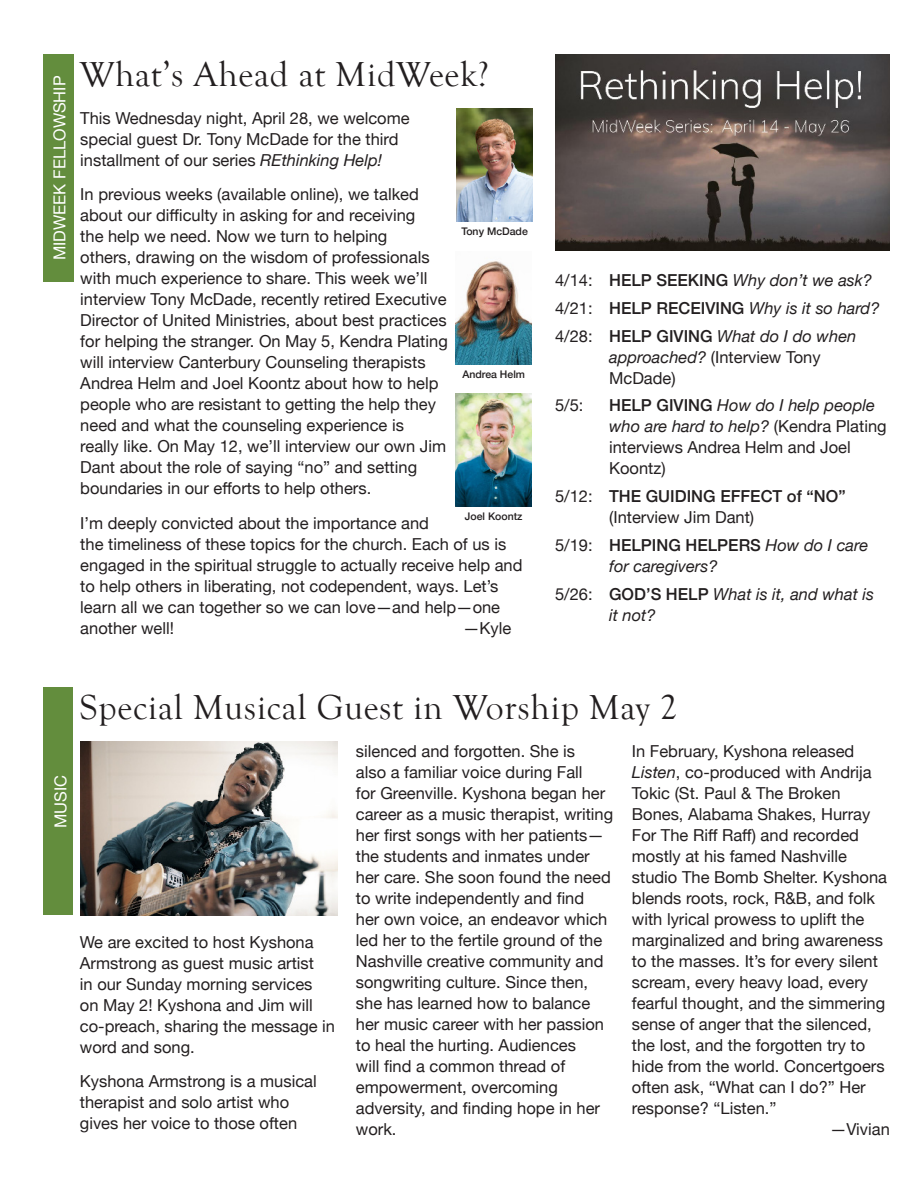
<style>
.page{position:relative;width:918px;height:1188px;background:#fff}
.page>*{position:absolute;margin:0;border:0;box-sizing:border-box;transform-origin:0 0}
.Article_Title{font:35.7px "Goudy Old Style T";letter-spacing:.02em;color:#231f20}
.mwfsched{font:16.5px/21px "Helvetica Neue";color:#231f20}
.mwfsched-2{font:italic 16.5px/21px "Helvetica Neue";color:#231f20}
.acts_of_kindness__et{font:16.5px "Helvetica Neue";color:#fff}
.photocaption{font:500 10.5px "Helvetica Neue";color:#231f20}
.s1{font-style:italic}
.s2{font-style:normal}
.s3{font-weight:500;font-style:normal}
.s4{font-weight:500}
</style>
<div class="page">
<div style="left:44px;top:688px;width:29px;height:227px;background:#638d3d"></div>
<div style="left:43px;top:54px;width:30px;height:228px;background:#638d3d"></div>
<img style="left:81px;top:742px;width:257px;height:173px">
<img style="left:456px;top:261px;width:76px;height:104px">
<img style="left:555px;top:54px;width:335px;height:197px">
<img style="left:457px;top:108px;width:75px;height:113px">
<img style="left:456px;top:393px;width:76px;height:114px">
<p class="acts_of_kindness__et" style="left:48px;top:260px;width:186px;rotate:-90deg">MIDWEEK FELLOWSHIP</p>
<p class="Article_Title" style="left:80px;top:55px;width:410px">What’s Ahead at MidWeek?</p>
<p class="mwfsched" style="left:80px;top:108px;width:331px">This Wednesday night, April 28, we welcome special guest Dr. Tony McDade for the third installment of our series <span class="s1">REthinking Help!</span></p>
<p class="mwfsched" style="left:80px;top:185px;width:369px">In previous weeks (available online), we talked about our difficulty in asking for and receiving<br>the help we need. Now we turn to helping<br>others, drawing on the wisdom of professionals with much experience to share. This week we’ll interview Tony McDade, recently retired Executive Director of United Ministries, about best practices for helping the stranger. On May 5, Kendra Plating will interview Canterbury Counseling therapists Andrea Helm and Joel Koontz about how to help people who are resistant to getting the help they need and what the counseling experience is<br>really like. On May 12, we’ll interview our own Jim Dant about the role of saying “no” and setting boundaries in our efforts to help others.</p>
<p class="mwfsched" style="left:80px;top:513px;width:444px">I’m deeply convicted about the importance and<br>the timeliness of these topics for the church. Each of us is engaged in the spiritual struggle to actually receive help and to help others in liberating, not codependent, ways. Let’s learn all we can together so we can love—and help—one another well!</p>
<p class="photocaption" style="left:461px;top:222px;width:68px">Tony McDade</p>
<p class="photocaption" style="left:462px;top:366px;width:64px">Andrea Helm</p>
<p class="photocaption" style="left:465px;top:508px;width:59px">Joel Koontz</p>
<p class="mwfsched" style="left:463px;top:618px;width:50px">—Kyle</p>
<p class="mwfsched-2" style="left:555px;top:271px;width:318px"><span class="s2">4/14:</span> <span class="s3">HELP SEEKING</span> Why don’t we ask?</p>
<p class="mwfsched-2" style="left:555px;top:298px;width:326px"><span class="s2">4/21:</span> <span class="s3">HELP RECEIVING</span> Why is it so hard?</p>
<p class="mwfsched" style="left:609px;top:326px;width:249px;text-indent:-54px">4/28: <span class="s4">HELP GIVING</span> <span class="s1">What do I do when approached?</span> (Interview Tony<br>McDade)</p>
<p class="mwfsched" style="left:555px;top:396px;width:30px">5/5:</p>
<p class="mwfsched" style="left:609px;top:396px;width:279px"><span class="s4">HELP GIVING</span> <span class="s1">How do I help people who are hard to help?</span> (Kendra Plating interviews Andrea Helm and Joel<br>Koontz)</p>
<p class="mwfsched" style="left:609px;top:487px;width:238px;text-indent:-54px">5/12: <span class="s4">THE GUIDING EFFECT of “NO” </span>(Interview Jim Dant)</p>
<p class="mwfsched-2" style="left:609px;top:535px;width:261px;text-indent:-54px"><span class="s2">5/19:</span> <span class="s3">HELPING HELPERS</span> How do I care for caregivers?</p>
<p class="mwfsched-2" style="left:609px;top:584px;width:266px;text-indent:-54px"><span class="s2">5/26:</span> <span class="s3">GOD’S HELP</span> What is it, and what is it not?</p>
<p class="acts_of_kindness__et" style="left:49px;top:828px;width:55px;rotate:-90deg">MUSIC</p>
<p class="Article_Title" style="left:80px;top:688px;width:599px">Special Musical Guest in Worship May 2</p>
<p class="mwfsched" style="left:80px;top:932px;width:257px">We are excited to host Kyshona<br>Armstrong as guest music artist<br>in our Sunday morning services on May 2! Kyshona and Jim will co-preach, sharing the message in word and song.</p>
<p class="mwfsched" style="left:80px;top:1072px;width:238px">Kyshona Armstrong is a musical therapist and solo artist who gives her voice to those often</p>
<p class="mwfsched" style="left:356px;top:742px;width:259px">silenced and forgotten. She is<br>also a familiar voice during Fall<br>for Greenville. Kyshona began her career as a music therapist, writing her first songs with her patients— the students and inmates under her care. She soon found the need to write independently and find<br>her own voice, an endeavor which led her to the fertile ground of the<br>Nashville creative community and songwriting culture. Since then, she has learned how to balance her music career with her passion to heal the hurting. Audiences<br>will find a common thread of empowerment, overcoming adversity, and finding hope in her work.</p>
<p class="mwfsched" style="left:632px;top:742px;width:257px">In February, Kyshona released<br><span class="s1">Listen</span>, co-produced with Andrija<br>Tokic (St. Paul &amp; The Broken<br>Bones, Alabama Shakes, Hurray<br>For The Riff Raff) and recorded mostly at his famed Nashville studio The Bomb Shelter. Kyshona blends roots, rock, R&amp;B, and folk with lyrical prowess to uplift the marginalized and bring awareness to the masses. It’s for every silent scream, every heavy load, every fearful thought, and the simmering sense of anger that the silenced, the lost, and the forgotten try to hide from the world. Concertgoers often ask, “What can I do?” Her response? “Listen.”</p>
<p class="mwfsched" style="left:830px;top:1120px;width:61px">—Vivian</p>
</div>
